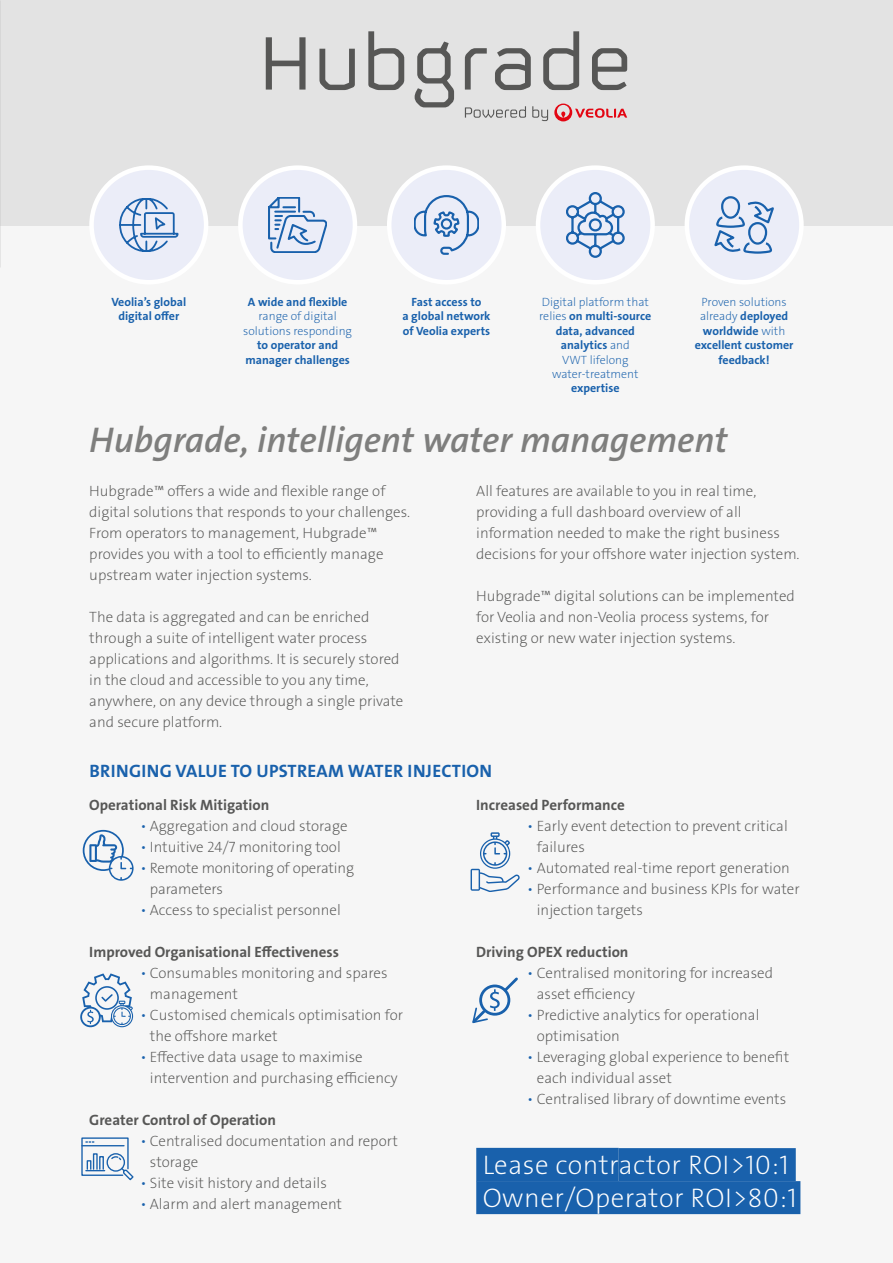
<style>
.page{position:relative;width:893px;height:1263px;background:#f6f6f6}
.page>*{position:absolute;margin:0;border:0;box-sizing:border-box;transform-origin:0 0}
.t1{font:36px "The Sans Veolia W6 Se Bld It";color:#7e7e7d}
.t2{font:27px/33px "The Sans Veolia W2 Ex Lig";letter-spacing:.02em;color:#fff}
.t3{font:18px "The Sans Veolia W7 Bld";letter-spacing:.015em;color:#1961ac}
.t4{font:15px/21px "The Sans Veolia W2 Ex Lig";color:#575756}
.t5{font:15px "The Sans Veolia W7 Bld";color:#575756}
.t6{font:12px/14.4px "The Sans Veolia W7 Bld";color:#1961ac;text-align:center}
.t7{font:12px/14.4px "The Sans Veolia W2 Ex Lig";color:#1961ac;text-align:center}
.s1{font-family:"The Sans Veolia W2 Ex Lig"}
.s2{color:#1961ac}
</style>
<div class="page">
<div style="left:0;top:0;width:893px;height:226px;background:#e3e3e3"></div>
<svg style="left:266px;top:31px;width:361px;height:90px"></svg>
<div style="left:92px;top:168px;width:114px;height:114px;background:#ebedf8;border-radius:50%"></div>
<svg style="left:119px;top:198px;width:59px;height:54px"></svg>
<div style="left:89px;top:165px;width:119px;height:119px;border:4px solid #fff;border-radius:50%"></div>
<div style="left:240px;top:168px;width:115px;height:114px;background:#ebedf8;border-radius:50%"></div>
<svg style="left:268px;top:197px;width:59px;height:56px"></svg>
<div style="left:238px;top:165px;width:119px;height:119px;border:4px solid #fff;border-radius:50%"></div>
<div style="left:389px;top:168px;width:115px;height:114px;background:#ebedf8;border-radius:50%"></div>
<svg style="left:414px;top:195px;width:65px;height:59px"></svg>
<div style="left:387px;top:165px;width:119px;height:119px;border:4px solid #fff;border-radius:50%"></div>
<div style="left:538px;top:168px;width:115px;height:114px;background:#ebedf8;border-radius:50%"></div>
<svg style="left:566px;top:193px;width:58px;height:64px"></svg>
<div style="left:536px;top:165px;width:119px;height:119px;border:4px solid #fff;border-radius:50%"></div>
<div style="left:687px;top:168px;width:114px;height:114px;background:#ebedf8;border-radius:50%"></div>
<svg style="left:715px;top:197px;width:58px;height:56px"></svg>
<div style="left:685px;top:165px;width:119px;height:119px;border:4px solid #fff;border-radius:50%"></div>
<svg style="left:83px;top:830px;width:51px;height:51px"></svg>
<svg style="left:471px;top:832px;width:49px;height:60px"></svg>
<svg style="left:80px;top:973px;width:53px;height:54px"></svg>
<svg style="left:472px;top:977px;width:46px;height:46px"></svg>
<svg style="left:81px;top:1137px;width:53px;height:43px"></svg>
<div style="left:476px;top:1148px;width:143px;height:33px;background:#1961ac"></div>
<div style="left:619px;top:1148px;width:177px;height:33px;background:#1961ac"></div>
<div style="left:476px;top:1181px;width:324px;height:33px;background:#1961ac"></div>
<p class="t6" style="left:111px;top:295px;width:76px">Veolia’s global digital offer</p>
<p class="t6" style="left:248px;top:295px;width:101px">A wide and flexible</p>
<p class="t7" style="left:243px;top:309px;width:110px">range of digital solutions responding</p>
<p class="t6" style="left:245px;top:338px;width:106px">to operator and manager challenges</p>
<p class="t6" style="left:402px;top:295px;width:90px">Fast access to<br>a global network of Veolia experts</p>
<p class="t7" style="left:542px;top:295px;width:109px">Digital platform that</p>
<p class="t6" style="left:539px;top:309px;width:114px"><span class="s1">relies</span> on multi-source data, advanced analytics <span class="s1">and</span></p>
<p class="t7" style="left:552px;top:352px;width:88px">VWT lifelong water-treatment</p>
<p class="t6" style="left:571px;top:381px;width:50px">expertise</p>
<p class="t7" style="left:701px;top:295px;width:87px">Proven solutions</p>
<p class="t6" style="left:695px;top:309px;width:100px"><span class="s1">already</span> deployed worldwide <span class="s1">with </span>excellent customer feedback!</p>
<h1 class="t1" style="left:89px;top:417px;width:640px">Hubgrade, intelligent water management</h1>
<p class="t4" style="left:89px;top:481px;width:322px">Hubgrade™ offers a wide and flexible range of digital solutions that responds to your challenges.<br>From operators to management, Hubgrade™ provides you with a tool to efficiently manage upstream water injection systems.</p>
<p class="t4" style="left:89px;top:607px;width:316px">The data is aggregated and can be enriched through a suite of intelligent water process applications and algorithms. It is securely stored in the cloud and accessible to you any time, anywhere, on any device through a single private and secure platform.</p>
<p class="t4" style="left:476px;top:481px;width:325px">All features are available to you in real time, providing a full dashboard overview of all information needed to make the right business decisions for your offshore water injection system.</p>
<p class="t4" style="left:476px;top:586px;width:320px">Hubgrade™ digital solutions can be implemented for Veolia and non-Veolia process systems, for existing or new water injection systems.</p>
<p class="t3" style="left:89px;top:759px;width:404px">BRINGING VALUE TO UPSTREAM WATER INJECTION</p>
<p class="t5" style="left:89px;top:795px;width:181px">Operational Risk Mitigation</p>
<p class="t4" style="left:140px;top:815px;width:209px"><span class="s2">•</span> Aggregation and cloud storage</p>
<p class="t4" style="left:140px;top:836px;width:202px"><span class="s2">•</span> Intuitive 24/7 monitoring tool</p>
<p class="t4" style="left:150px;top:857px;width:206px;text-indent:-10px"><span class="s2">•</span> Remote monitoring of operating parameters</p>
<p class="t4" style="left:140px;top:899px;width:202px"><span class="s2">•</span> Access to specialist personnel</p>
<p class="t5" style="left:89px;top:942px;width:251px">Improved Organisational Effectiveness</p>
<p class="t4" style="left:150px;top:962px;width:239px;text-indent:-10px"><span class="s2">•</span> Consumables monitoring and spares management</p>
<p class="t4" style="left:150px;top:1004px;width:255px;text-indent:-10px"><span class="s2">•</span> Customised chemicals optimisation for the offshore market</p>
<p class="t4" style="left:150px;top:1046px;width:249px;text-indent:-10px"><span class="s2">•</span> Effective data usage to maximise intervention and purchasing efficiency</p>
<p class="t5" style="left:89px;top:1110px;width:188px">Greater Control of Operation</p>
<p class="t4" style="left:150px;top:1130px;width:249px;text-indent:-10px"><span class="s2">•</span> Centralised documentation and report storage</p>
<p class="t4" style="left:140px;top:1172px;width:188px"><span class="s2">•</span> Site visit history and details</p>
<p class="t4" style="left:140px;top:1193px;width:203px"><span class="s2">•</span> Alarm and alert management</p>
<p class="t5" style="left:476px;top:795px;width:150px">Increased Performance</p>
<p class="t4" style="left:537px;top:815px;width:252px;text-indent:-10px"><span class="s2">•</span> Early event detection to prevent critical failures</p>
<p class="t4" style="left:527px;top:857px;width:264px"><span class="s2">•</span> Automated real-time report generation</p>
<p class="t4" style="left:537px;top:878px;width:264px;text-indent:-10px"><span class="s2">•</span> Performance and business KPIs for water injection targets</p>
<p class="t5" style="left:476px;top:942px;width:154px">Driving OPEX reduction</p>
<p class="t4" style="left:537px;top:962px;width:238px;text-indent:-10px"><span class="s2">•</span> Centralised monitoring for increased asset efficiency</p>
<p class="t4" style="left:537px;top:1004px;width:224px;text-indent:-10px"><span class="s2">•</span> Predictive analytics for operational optimisation</p>
<p class="t4" style="left:537px;top:1046px;width:254px;text-indent:-10px"><span class="s2">•</span> Leveraging global experience to benefit each individual asset</p>
<p class="t4" style="left:527px;top:1088px;width:260px"><span class="s2">•</span> Centralised library of downtime events</p>
<h2 class="t2" style="left:483px;top:1148px;width:315px">Lease contractor ROI&gt;10:1<br>Owner/Operator ROI&gt;80:1</h2>
</div>
